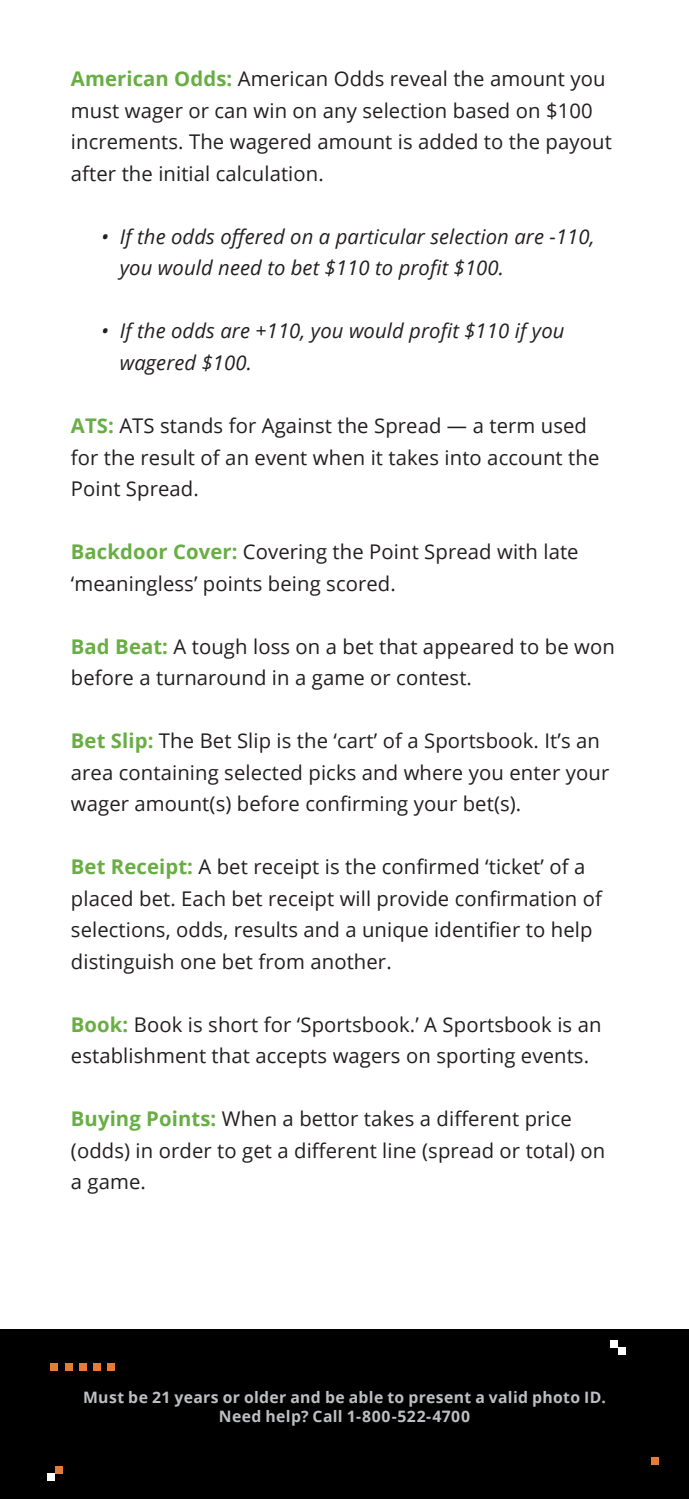
<style>
.page{position:relative;width:689px;height:1499px;background:#fff}
.page>*{position:absolute;margin:0;border:0;box-sizing:border-box;transform-origin:0 0}
.t1{font:20.25px/31.5px "Open Sans";letter-spacing:.005em;color:#231f20}
.t2{font:italic 20.25px/31.5px "Open Sans";letter-spacing:.005em;color:#231f20}
.t3{font:700 15.75px/18.9px "Open Sans";letter-spacing:.02em;color:#bebfc2;text-align:center}
.s1{font-weight:700;color:#68ae44}
</style>
<div class="page">
<div style="left:0;top:1328px;width:688px;height:170px;background:#000"></div>
<div style="left:51px;top:1363px;width:7px;height:7px;background:#e67d33"></div>
<div style="left:65px;top:1363px;width:7px;height:7px;background:#e67d33"></div>
<div style="left:79px;top:1363px;width:8px;height:7px;background:#e67d33"></div>
<div style="left:93px;top:1363px;width:8px;height:7px;background:#e67d33"></div>
<div style="left:108px;top:1363px;width:7px;height:7px;background:#e67d33"></div>
<div style="left:610px;top:1340px;width:8px;height:7px;background:#fff"></div>
<div style="left:618px;top:1347px;width:7px;height:8px;background:#fff"></div>
<div style="left:651px;top:1457px;width:8px;height:7px;background:#e67d33"></div>
<div style="left:47px;top:1473px;width:8px;height:7px;background:#fff"></div>
<div style="left:55px;top:1465px;width:7px;height:8px;background:#e67d33"></div>
<p class="t1" style="left:71px;top:63px;width:542px"><span class="s1">American Odds:</span> American Odds reveal the amount you must wager or can win on any selection based on $100 increments. The wagered amount is added to the payout after the initial calculation.</p>
<p class="t2" style="left:120px;top:220px;width:476px;text-indent:-18px">• If the odds offered on a particular selection are -110, you would need to bet $110 to profit $100.</p>
<p class="t2" style="left:120px;top:315px;width:446px;text-indent:-18px">• If the odds are +110, you would profit $110 if you wagered $100.</p>
<p class="t1" style="left:71px;top:409px;width:530px"><span class="s1">ATS:</span> ATS stands for Against the Spread — a term used for the result of an event when it takes into account the<br>Point Spread.</p>
<p class="t1" style="left:71px;top:535px;width:509px"><span class="s1">Backdoor Cover:</span> Covering the Point Spread with late ‘meaningless’ points being scored.</p>
<p class="t1" style="left:71px;top:630px;width:545px"><span class="s1">Bad Beat:</span> A tough loss on a bet that appeared to be won before a turnaround in a game or contest.</p>
<p class="t1" style="left:71px;top:724px;width:540px"><span class="s1">Bet Slip:</span> The Bet Slip is the ‘cart’ of a Sportsbook. It’s an area containing selected picks and where you enter your wager amount(s) before confirming your bet(s).</p>
<p class="t1" style="left:71px;top:850px;width:532px"><span class="s1">Bet Receipt:</span> A bet receipt is the confirmed ‘ticket’ of a placed bet. Each bet receipt will provide confirmation of selections, odds, results and a unique identifier to help distinguish one bet from another.</p>
<p class="t1" style="left:71px;top:1008px;width:532px"><span class="s1">Book:</span> Book is short for ‘Sportsbook.’ A Sportsbook is an establishment that accepts wagers on sporting events.</p>
<p class="t1" style="left:71px;top:1102px;width:536px"><span class="s1">Buying Points:</span> When a bettor takes a different price (odds) in order to get a different line (spread or total) on a game.</p>
<p class="t3" style="left:83px;top:1387px;width:524px">Must be 21 years or older and be able to present a valid photo ID.<br>Need help? Call 1-800-522-4700</p>
</div>
